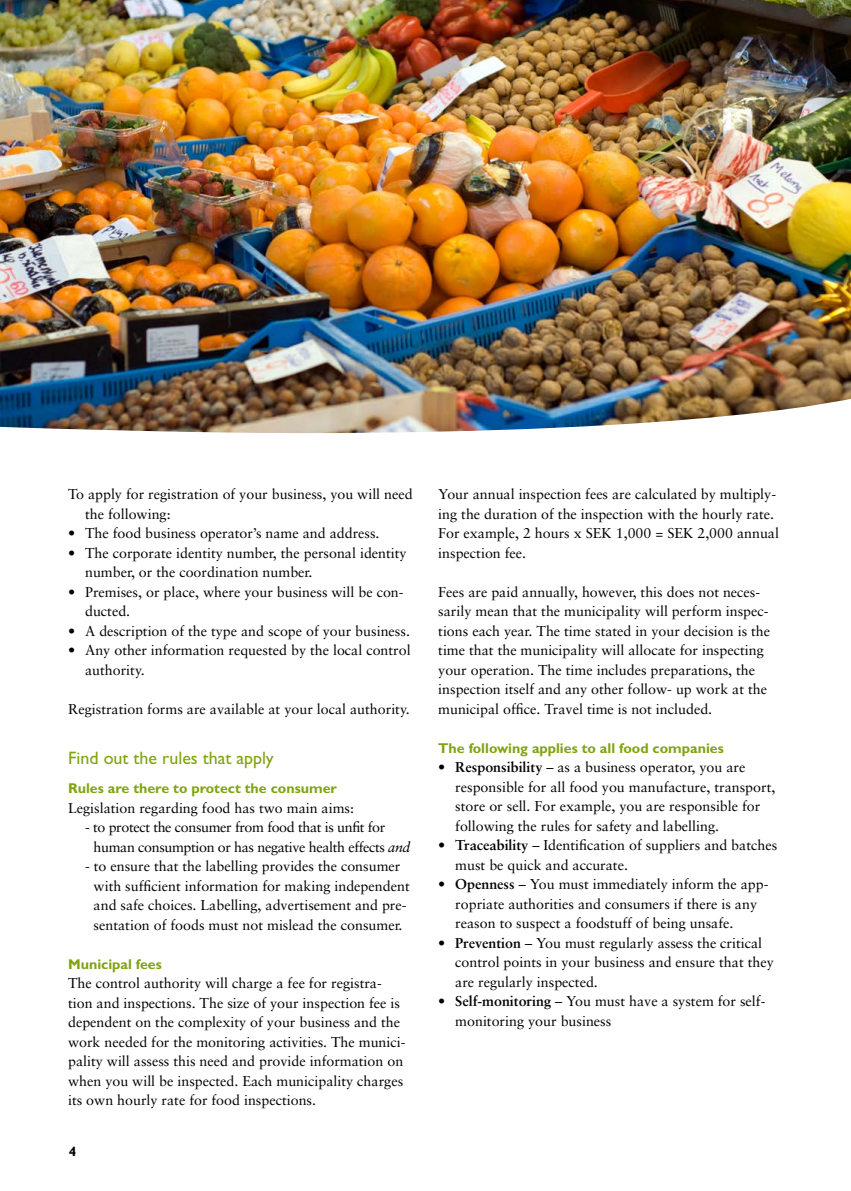
<style>
.page{position:relative;width:851px;height:1191px;background:#fff}
.page>*{position:absolute;margin:0;border:0;box-sizing:border-box;transform-origin:0 0}
.t1{font:18px "Gill Sans CE";color:#80a312}
.t2{font:14.25px/19.5px "Sabon";color:#000}
.t3{font:14.25px/19.5px "Sabon";letter-spacing:-.025em;color:#000}
.t4{font:700 14.25px "Gill Sans CE";color:#80a312}
.t5{font:700 13.5px "Gill Sans CE";color:#000}
.s1{font-style:italic}
.s2{font-weight:700}
</style>
<div class="page">
<img style="left:0;top:0;width:850px;height:433px">
<p class="t2" style="left:85px;top:484px;width:329px;text-indent:-17px">To apply for registration of your business, you will need the following:</p>
<p class="t2" style="left:68px;top:523px;width:313px">• The food business operator’s name and address.</p>
<p class="t2" style="left:85px;top:543px;width:323px;text-indent:-17px">• The corporate identity number, the personal identity number, or the coordination number.</p>
<p class="t2" style="left:85px;top:582px;width:320px;text-indent:-17px">• Premises, or place, where your business will be con&shy;ducted.</p>
<p class="t2" style="left:68px;top:621px;width:343px">• A description of the type and scope of your business.</p>
<p class="t2" style="left:85px;top:640px;width:327px;text-indent:-17px">• Any other information requested by the local control authority.</p>
<p class="t2" style="left:68px;top:699px;width:343px">Registration forms are available at your local authority.</p>
<p class="t1" style="left:68px;top:747px;width:207px">Find out the rules that apply</p>
<p class="t4" style="left:68px;top:780px;width:270px">Rules are there to protect the consumer</p>
<p class="t2" style="left:68px;top:798px;width:287px">Legislation regarding food has two main aims:</p>
<p class="t3" style="left:94px;top:817px;width:318px;text-indent:-9px">- to protect the consumer from food that is unfit for human consumption or has negative health effects <span class="s1">and</span></p>
<p class="t2" style="left:94px;top:856px;width:317px;text-indent:-9px">- to ensure that the labelling provides the consumer with sufficient information for making independent and safe choices. Labelling, advertisement and pre&shy;sentation of foods must not mislead the consumer.</p>
<p class="t4" style="left:68px;top:955px;width:95px">Municipal fees</p>
<p class="t2" style="left:68px;top:973px;width:339px">The control authority will charge a fee for registra&shy;tion and inspections. The size of your inspection fee is dependent on the complexity of your business and the work needed for the monitoring activities. The munici&shy;pality will assess this need and provide information on when you will be inspected. Each municipality charges its own hourly rate for food inspections.</p>
<p class="t5" style="left:69px;top:1143px;width:9px">4</p>
<p class="t2" style="left:438px;top:484px;width:342px">Your annual inspection fees are calculated by multiply&shy;ing the duration of the inspection with the hourly rate.<br>For example, 2 hours x SEK 1,000 = SEK 2,000 annual inspection fee.</p>
<p class="t2" style="left:438px;top:581px;width:333px">Fees are paid annually, however, this does not neces&shy;sarily mean that the municipality will perform inspec&shy;tions each year. The time stated in your decision is the time that the municipality will allocate for inspecting your operation. The time includes preparations, the inspection itself and any other follow- up work at the municipal office. Travel time is not included.</p>
<p class="t4" style="left:438px;top:739px;width:287px">The following applies to all food companies</p>
<p class="t2" style="left:455px;top:757px;width:321px;text-indent:-17px">• <span class="s2">Responsibility</span> – as a business operator, you are responsible for all food you manufacture, transport, store or sell. For example, you are responsible for following the rules for safety and labelling.</p>
<p class="t2" style="left:455px;top:835px;width:323px;text-indent:-17px">• <span class="s2">Traceability</span> – Identification of suppliers and batches must be quick and accurate.</p>
<p class="t2" style="left:455px;top:874px;width:315px;text-indent:-17px">• <span class="s2">Openness</span> – You must immediately inform the app&shy;ropriate authorities and consumers if there is any reason to suspect a foodstuff of being unsafe.</p>
<p class="t2" style="left:455px;top:932px;width:320px;text-indent:-17px">• <span class="s2">Prevention</span> – You must regularly assess the critical control points in your business and ensure that they are regularly inspected.</p>
<p class="t2" style="left:455px;top:991px;width:311px;text-indent:-17px">• <span class="s2">Self-monitoring</span> – You must have a system for self&shy;monitoring your business</p>
</div>
